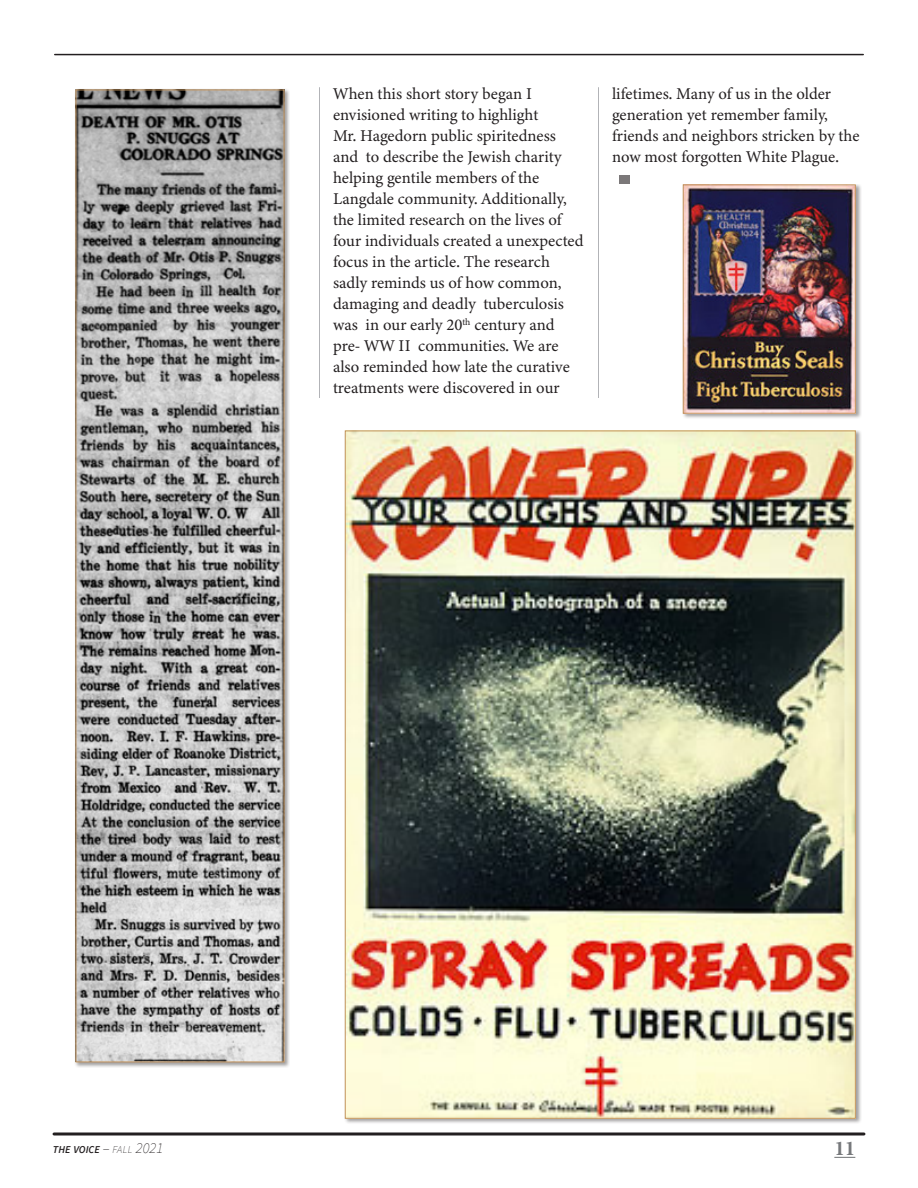
<style>
.page{position:relative;width:918px;height:1188px;background:#fff}
.page>*{position:absolute;margin:0;border:0;box-sizing:border-box;transform-origin:0 0}
.t1{font:700 21px "Minion Pro";color:#76787b}
.Footnote{font:16.5px/21px "Minion Variable Concept";color:#231f20}
.t2{font:italic 600 10.5px "Source Sans Pro";color:#231f20}
.s1{font-weight:200;font-size:15px}
.s2{font-weight:200}
</style>
<div class="page">
<svg style="left:834px;top:1157px;width:21px;height:1px"></svg>
<svg style="left:54px;top:1132px;width:810px;height:4px;background:#595657"></svg>
<hr style="left:55px;top:54px;width:808px;height:1px;background:#231f20">
<div style="left:75px;top:89px;width:215px;height:979px;background:#231f20;opacity:.43"></div>
<img style="left:78px;top:92px;width:204px;height:968px">
<div style="left:76px;top:90px;width:208px;height:972px;border:1px solid #c3945d"></div>
<div style="left:619px;top:175px;width:10px;height:9px;background:#7b7879"></div>
<hr style="left:319px;top:87px;width:1px;height:311px;background:#b2b3b7">
<hr style="left:598px;top:87px;width:1px;height:311px;background:#b2b3b7">
<div style="left:344px;top:430px;width:518px;height:695px;background:#231f20;opacity:.43"></div>
<img style="left:347px;top:433px;width:507px;height:684px">
<div style="left:682px;top:184px;width:180px;height:236px;background:#231f20;opacity:.43"></div>
<img style="left:685px;top:186px;width:169px;height:226px">
<div style="left:683px;top:184px;width:173px;height:230px;border:1px solid #c3945d"></div>
<p class="Footnote" style="left:333px;top:83px;width:252px">When this short story began I envisioned writing to highlight<br>Mr. Hagedorn public spiritedness and to describe the Jewish charity helping gentile members of the Langdale community. Additionally, the limited research on the lives of four individuals created a unexpected focus in the article. The research sadly reminds us of how common, damaging and deadly tuberculosis was in our early 20<sup>th</sup> century and pre- WW II communities. We are also reminded how late the curative treatments were discovered in our</p>
<p class="Footnote" style="left:612px;top:83px;width:249px">lifetimes. Many of us in the older generation yet remember family, friends and neighbors stricken by the now most forgotten White Plague.</p>
<p class="t2" style="left:53px;top:1143px;width:112px">THE VOICE <span class="s1">–</span> <span class="s2">fall</span> <span class="s1">2021</span></p>
<p class="t1" style="left:834px;top:1134px;width:22px">11</p>
</div>
